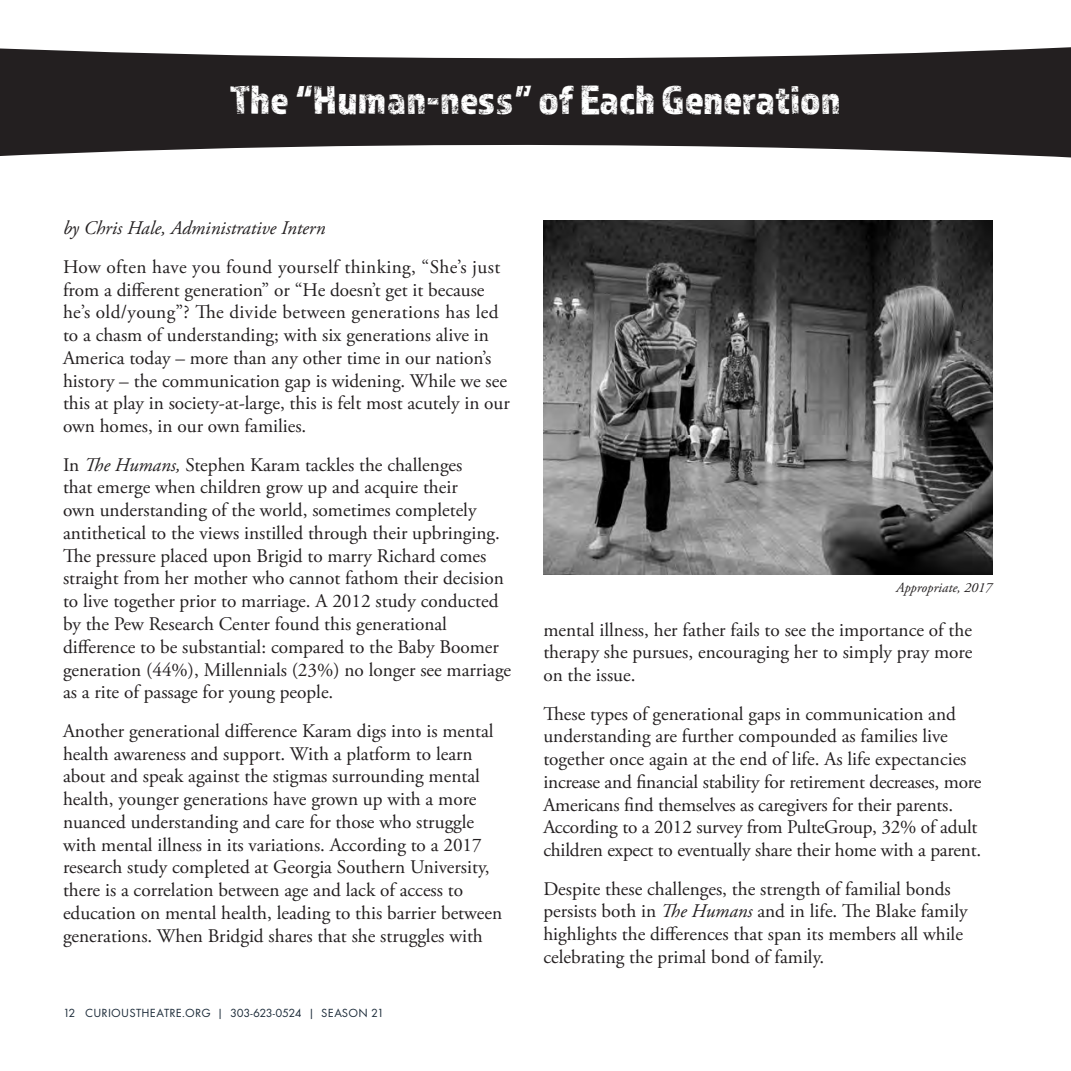
<style>
.page{position:relative;width:1071px;height:1071px;background:#fff}
.page>*{position:absolute;margin:0;border:0;box-sizing:border-box;transform-origin:0 0}
.t1{font:42px "Almaq Rough";color:#fff}
.t2{font:19.25px/22.8px "Adobe Garamond Pro";color:#231f20}
.t3{font:italic 19.25px "Adobe Garamond Pro";color:#231f20}
.t4{font:italic 14px "Adobe Garamond Pro";color:#231f20}
.t5{font:12.25px "Futura Book DTC";letter-spacing:.02em;color:#1c2b39}
.s1{font-style:italic}
</style>
<div class="page">
<svg style="left:0;top:47px;width:1071px;height:111px;background:#444142"></svg>
<img style="left:543px;top:220px;width:449px;height:355px">
<h1 class="t1" style="left:230px;top:75px;width:612px">The “Human-ness” of Each Generation</h1>
<p class="t3" style="left:63px;top:217px;width:264px">by Chris Hale, Administrative Intern</p>
<p class="t2" style="left:63px;top:256px;width:448px">How often have you found yourself thinking, “She’s just from a different generation” or “He doesn’t get it because he’s old/young”? The divide between generations has led to a chasm of understanding; with six generations alive in America today – more than any other time in our nation’s history – the communication gap is widening. While we see this at play in society-at-large, this is felt most acutely in our own homes, in our own families.</p>
<p class="t2" style="left:63px;top:454px;width:450px">In <span class="s1">The Humans,</span> Stephen Karam tackles the challenges<br>that emerge when children grow up and acquire their<br>own understanding of the world, sometimes completely antithetical to the views instilled through their upbringing.<br>The pressure placed upon Brigid to marry Richard comes straight from her mother who cannot fathom their decision to live together prior to marriage. A 2012 study conducted by the Pew Research Center found this generational difference to be substantial: compared to the Baby Boomer generation (44%), Millennials (23%) no longer see marriage as a rite of passage for young people.</p>
<p class="t2" style="left:63px;top:720px;width:441px">Another generational difference Karam digs into is mental health awareness and support. With a platform to learn about and speak against the stigmas surrounding mental health, younger generations have grown up with a more nuanced understanding and care for those who struggle with mental illness in its variations. According to a 2017 research study completed at Georgia Southern University, there is a correlation between age and lack of access to education on mental health, leading to this barrier between generations. When Bridgid shares that she struggles with</p>
<p class="t5" style="left:63px;top:1006px;width:322px">12 CURIOUSTHEATRE.ORG | 303-623-0524 | SEASON 21</p>
<p class="t4" style="left:896px;top:579px;width:97px">Appropriate, 2017</p>
<p class="t2" style="left:543px;top:619px;width:430px;text-align:justify">mental illness, her father fails to see the importance of the therapy she pursues, encouraging her to simply pray more on the issue.</p>
<p class="t2" style="left:543px;top:703px;width:440px">These types of generational gaps in communication and understanding are further compounded as families live together once again at the end of life. As life expectancies increase and financial stability for retirement decreases, more Americans find themselves as caregivers for their parents.<br>According to a 2012 survey from PulteGroup, 32% of adult children expect to eventually share their home with a parent.</p>
<p class="t2" style="left:543px;top:878px;width:426px">Despite these challenges, the strength of familial bonds persists both in <span class="s1">The Humans</span> and in life. The Blake family highlights the differences that span its members all while celebrating the primal bond of family.</p>
</div>
